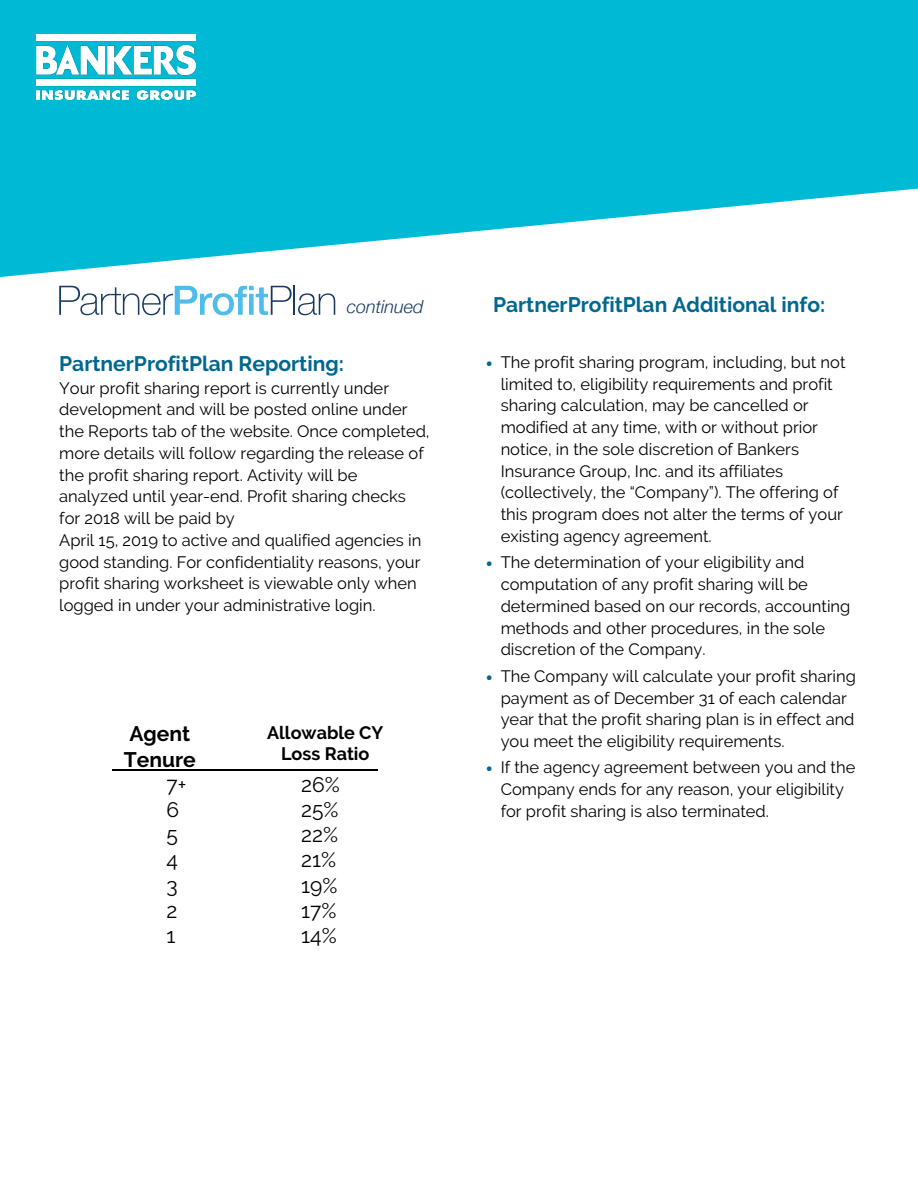
<style>
.page{position:relative;width:918px;height:1188px;background:#fff}
.page>*{position:absolute;margin:0;border:0;box-sizing:border-box;transform-origin:0 0}
.t1{font:700 21px "Raleway";color:#00678f}
.t2{font:21px "Raleway";color:#000}
.t3{font:700 21px/25.2px "Raleway";color:#000}
.t4{font:700 18px/21.6px "Raleway";color:#000;text-align:center}
.t5{font:italic 300 18px "Helvetica Neue";color:#173963}
.t6{font:16.5px/21.8px "Raleway";color:#000}
.s1{font-family:"Chaparral Pro";font-weight:700;color:#00678f}
</style>
<div class="page">
<svg style="left:59px;top:286px;width:276px;height:29px"></svg>
<svg style="left:0;top:0;width:918px;height:277px;fill:#00b9d4"></svg>
<img style="left:36px;top:35px;width:159px;height:65px">
<hr style="left:112px;top:770px;width:266px;height:1px;background:#000">
<p class="t5" style="left:347px;top:293px;width:78px">continued</p>
<p class="t1" style="left:59px;top:352px;width:286px">PartnerProfitPlan Reporting:</p>
<p class="t6" style="left:59px;top:377px;width:372px">Your profit sharing report is currently under development and will be posted online under the Reports tab of the website. Once completed, more details will follow regarding the release of the profit sharing report. Activity will be analyzed until year-end. Profit sharing checks for 2018 will be paid by<br>April 15, 2019 to active and qualified agencies in good standing. For confidentiality reasons, your profit sharing worksheet is viewable only when logged in under your administrative login.</p>
<p class="t3" style="left:124px;top:722px;width:73px">Agent<br>Tenure</p>
<p class="t4" style="left:267px;top:722px;width:118px">Allowable CY<br>Loss Ratio</p>
<p class="t2" style="left:166px;top:772px;width:21px">7+</p>
<p class="t2" style="left:301px;top:772px;width:40px">26%</p>
<p class="t2" style="left:166px;top:797px;width:14px">6</p>
<p class="t2" style="left:301px;top:797px;width:39px">25%</p>
<p class="t2" style="left:166px;top:823px;width:13px">5</p>
<p class="t2" style="left:301px;top:823px;width:38px">22%</p>
<p class="t2" style="left:166px;top:848px;width:13px">4</p>
<p class="t2" style="left:301px;top:848px;width:36px">21%</p>
<p class="t2" style="left:166px;top:873px;width:13px">3</p>
<p class="t2" style="left:301px;top:873px;width:38px">19%</p>
<p class="t2" style="left:166px;top:898px;width:12px">2</p>
<p class="t2" style="left:301px;top:898px;width:37px">17%</p>
<p class="t2" style="left:166px;top:923px;width:10px">1</p>
<p class="t2" style="left:301px;top:923px;width:37px">14%</p>
<p class="t1" style="left:493px;top:292px;width:334px">PartnerProfitPlan Additional info:</p>
<p class="t6" style="left:501px;top:351px;width:346px;text-indent:-15px"><span class="s1">•</span> The profit sharing program, including, but not limited to, eligibility requirements and profit sharing calculation, may be cancelled or modified at any time, with or without prior notice, in the sole discretion of Bankers Insurance Group, Inc. and its affiliates (collectively, the “Company”). The offering of this program does not alter the terms of your existing agency agreement.</p>
<p class="t6" style="left:501px;top:552px;width:351px;text-indent:-15px"><span class="s1">•</span> The determination of your eligibility and computation of any profit sharing will be determined based on our records, accounting methods and other procedures, in the sole discretion of the Company.</p>
<p class="t6" style="left:501px;top:665px;width:357px;text-indent:-15px"><span class="s1">•</span> The Company will calculate your profit sharing payment as of December 31 of each calendar year that the profit sharing plan is in effect and you meet the eligibility requirements.</p>
<p class="t6" style="left:501px;top:757px;width:356px;text-indent:-15px"><span class="s1">•</span> If the agency agreement between you and the<br>Company ends for any reason, your eligibility for profit sharing is also terminated.</p>
</div>
